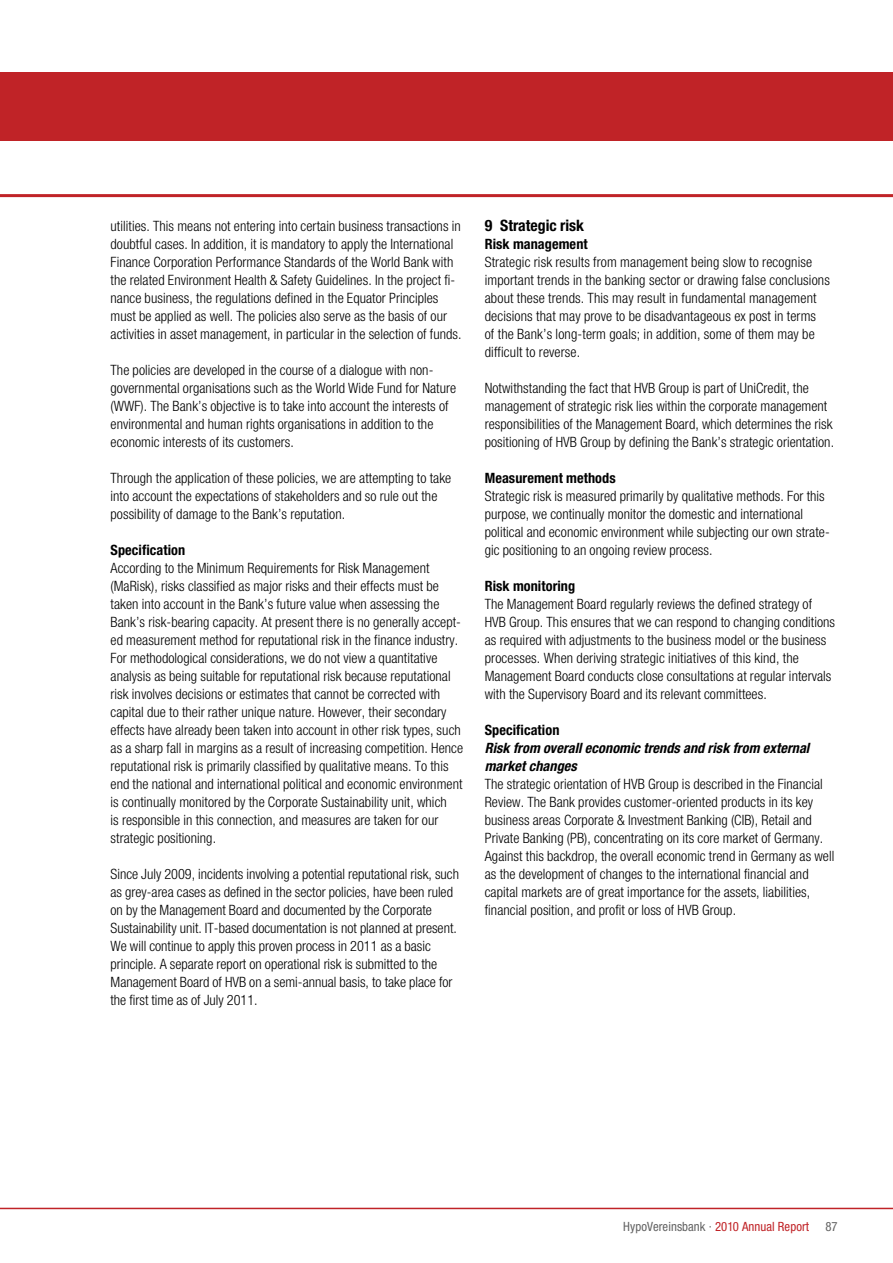
<style>
.page{position:relative;width:893px;height:1263px;background:#fff}
.page>*{position:absolute;margin:0;border:0;box-sizing:border-box;transform-origin:0 0}
.t1{font:700 condensed 15.75px "Helvetica Neue";color:#000}
.t2{font:300 14.25px/18px "Helvetica HVB Cond";letter-spacing:.005em;color:#000}
.t3{font:700 condensed 14.25px "Helvetica Neue";letter-spacing:.005em;color:#000}
.t4{font:italic 700 condensed 14.25px/18px "Helvetica Neue";letter-spacing:.005em;color:#000}
.t5{font:condensed 12.75px "Helvetica Neue";letter-spacing:.005em;color:#636363}
.s1{color:#c02327}
</style>
<div class="page">
<hr style="left:0;top:1208px;width:893px;height:1px;background:#c02327">
<div style="left:0;top:72px;width:893px;height:68px;background:#c02327"></div>
<hr style="left:0;top:194px;width:893px;height:3px;background:#c02327">
<p class="t2" style="left:111px;top:216px;width:352px">utilities. This means not entering into certain business transactions in doubtful cases. In addition, it is mandatory to apply the International Finance Corporation Performance Standards of the World Bank with the related Environment Health &amp; Safety Guidelines. In the project fi&shy;nance business, the regulations defined in the Equator Principles must be applied as well. The policies also serve as the basis of our activities in asset management, in particular in the selection of funds.</p>
<p class="t2" style="left:111px;top:360px;width:347px">The policies are developed in the course of a dialogue with non&shy;governmental organisations such as the World Wide Fund for Nature (WWF). The Bank’s objective is to take into account the interests of environmental and human rights organisations in addition to the economic interests of its customers.</p>
<p class="t2" style="left:111px;top:468px;width:342px">Through the application of these policies, we are attempting to take into account the expectations of stakeholders and so rule out the possibility of damage to the Bank’s reputation.</p>
<p class="t3" style="left:111px;top:541px;width:76px">Specification</p>
<p class="t2" style="left:111px;top:558px;width:354px">According to the Minimum Requirements for Risk Management (MaRisk), risks classified as major risks and their effects must be taken into account in the Bank’s future value when assessing the Bank’s risk-bearing capacity. At present there is no generally accept&shy;ed measurement method for reputational risk in the finance industry.<br>For methodological considerations, we do not view a quantitative analysis as being suitable for reputational risk because reputational risk involves decisions or estimates that cannot be corrected with capital due to their rather unique nature. However, their secondary effects have already been taken into account in other risk types, such as a sharp fall in margins as a result of increasing competition. Hence reputational risk is primarily classified by qualitative means. To this end the national and international political and economic environment is continually monitored by the Corporate Sustainability unit, which<br>is responsible in this connection, and measures are taken for our strategic positioning.</p>
<p class="t2" style="left:111px;top:864px;width:350px">Since July 2009, incidents involving a potential reputational risk, such as grey-area cases as defined in the sector policies, have been ruled on by the Management Board and documented by the Corporate Sustainability unit. IT-based documentation is not planned at present.<br>We will continue to apply this proven process in 2011 as a basic principle. A separate report on operational risk is submitted to the Management Board of HVB on a semi-annual basis, to take place for the first time as of July 2011.</p>
<p class="t1" style="left:485px;top:216px;width:101px">9 Strategic risk</p>
<p class="t3" style="left:485px;top:235px;width:104px">Risk management</p>
<p class="t2" style="left:485px;top:253px;width:347px">Strategic risk results from management being slow to recognise important trends in the banking sector or drawing false conclusions about these trends. This may result in fundamental management decisions that may prove to be disadvantageous ex post in terms<br>of the Bank’s long-term goals; in addition, some of them may be difficult to reverse.</p>
<p class="t2" style="left:485px;top:379px;width:351px">Notwithstanding the fact that HVB Group is part of UniCredit, the management of strategic risk lies within the corporate management responsibilities of the Management Board, which determines the risk positioning of HVB Group by defining the Bank’s strategic orientation.</p>
<p class="t3" style="left:485px;top:469px;width:132px">Measurement methods</p>
<p class="t2" style="left:485px;top:486px;width:346px">Strategic risk is measured primarily by qualitative methods. For this purpose, we continually monitor the domestic and international political and economic environment while subjecting our own strate&shy;gic positioning to an ongoing review process.</p>
<p class="t3" style="left:485px;top:577px;width:92px">Risk monitoring</p>
<p class="t2" style="left:485px;top:594px;width:352px">The Management Board regularly reviews the defined strategy of HVB Group. This ensures that we can respond to changing conditions as required with adjustments to the business model or the business processes. When deriving strategic initiatives of this kind, the Management Board conducts close consultations at regular intervals with the Supervisory Board and its relevant committees.</p>
<p class="t3" style="left:485px;top:721px;width:76px">Specification</p>
<p class="t4" style="left:485px;top:738px;width:326px">Risk from overall economic trends and risk from external market changes</p>
<p class="t2" style="left:485px;top:774px;width:351px">The strategic orientation of HVB Group is described in the Financial Review. The Bank provides customer-oriented products in its key business areas Corporate &amp; Investment Banking (CIB), Retail and Private Banking (PB), concentrating on its core market of Germany.<br>Against this backdrop, the overall economic trend in Germany as well as the development of changes to the international financial and capital markets are of great importance for the assets, liabilities, financial position, and profit or loss of HVB Group.</p>
<p class="t5" style="left:623px;top:1218px;width:187px">HypoVereinsbank · <span class="s1">2010 Annual Report</span></p>
<p class="t5" style="left:825px;top:1218px;width:14px">87</p>
</div>
